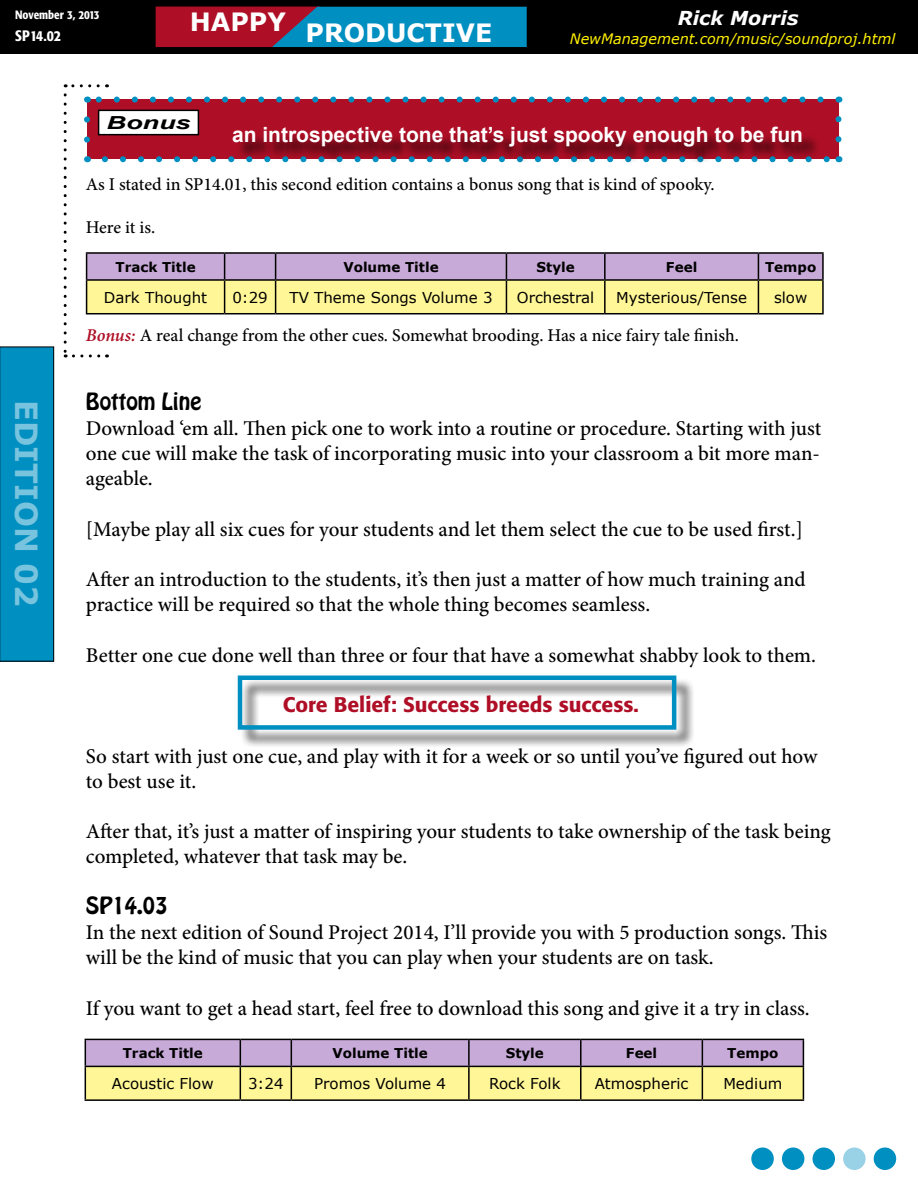
<style>
.page{position:relative;width:918px;height:1188px;background:#fff}
.page>*{position:absolute;margin:0;border:0;box-sizing:border-box;transform-origin:0 0}
.t1{font:700 30.6px "Verdana";color:#78c4de}
.t2{font:700 25.2px "Verdana";color:#fff}
.t3{font:500 21px/25.2px "Minion Pro";letter-spacing:-.005em;color:#000}
.t4{font:700 21px "Arial";color:#fff}
.t5{font:500 21px "Formata";color:#af0f26}
.t6{font:21px "Hobo Std";color:#000}
.t7{font:italic 700 19.2px "Verdana";color:#fff}
.t8{font:500 18px "Minion Pro";color:#000}
.t9{font:italic 700 18px "Arial";color:#000;scale:1.5 1}
.t10{font:15px "Verdana";color:#000}
.t11{font:500 condensed 15px "Formata";color:#fff}
.t12{font:italic 14.4px "Verdana";color:#fff200}
.t13{font:700 13.5px "Verdana";color:#000}
.t14{font:500 condensed 12px "Formata";color:#fff}
.s1{font-weight:600;font-style:italic;color:#af0f26}
</style>
<div class="page">
<div style="left:0;top:347px;width:54px;height:314px;background:#008fc1"></div>
<div style="left:0;top:347px;width:54px;height:314px;border:1px solid #000"></div>
<div style="left:240px;top:678px;width:455px;height:70px;background:#000;opacity:.75"></div>
<div style="left:238px;top:676px;width:438px;height:54px;border:4px solid #008fc1"></div>
<div style="left:87px;top:100px;width:751px;height:59px;background:#af0f26"></div>
<svg style="left:84px;top:119px;width:6px;height:24px"></svg>
<svg style="left:105px;top:156px;width:725px;height:6px"></svg>
<svg style="left:835px;top:110px;width:6px;height:29px"></svg>
<svg style="left:96px;top:97px;width:725px;height:6px"></svg>
<div style="left:235px;top:130px;width:585px;height:35px;background:#000;opacity:.75"></div>
<div style="left:99px;top:110px;width:99px;height:25px;background:#fff"></div>
<div style="left:98px;top:110px;width:101px;height:25px;border:2px solid #000"></div>
<svg style="left:85px;top:1039px;width:719px;height:60px;background:#decdad"></svg>
<hr style="left:85px;top:1066px;width:155px;height:1px;background:#000">
<hr style="left:85px;top:1067px;width:1px;height:32px;background:#000">
<hr style="left:240px;top:1066px;width:51px;height:1px;background:#000">
<hr style="left:240px;top:1067px;width:1px;height:32px;background:#000">
<hr style="left:291px;top:1066px;width:178px;height:1px;background:#000">
<hr style="left:291px;top:1067px;width:1px;height:32px;background:#000">
<hr style="left:469px;top:1066px;width:112px;height:1px;background:#000">
<hr style="left:468px;top:1067px;width:2px;height:32px;background:#000">
<hr style="left:581px;top:1066px;width:121px;height:1px;background:#000">
<hr style="left:580px;top:1067px;width:2px;height:32px;background:#000">
<hr style="left:702px;top:1066px;width:102px;height:1px;background:#000">
<hr style="left:702px;top:1067px;width:1px;height:32px;background:#000">
<hr style="left:803px;top:1067px;width:1px;height:32px;background:#000">
<hr style="left:85px;top:1099px;width:155px;height:2px;background:#000">
<hr style="left:240px;top:1099px;width:51px;height:2px;background:#000">
<hr style="left:291px;top:1099px;width:178px;height:2px;background:#000">
<hr style="left:469px;top:1099px;width:112px;height:2px;background:#000">
<hr style="left:581px;top:1099px;width:121px;height:2px;background:#000">
<hr style="left:702px;top:1099px;width:102px;height:2px;background:#000">
<svg style="left:65px;top:84px;width:33px;height:3px"></svg>
<svg style="left:64px;top:95px;width:3px;height:262px"></svg>
<svg style="left:73px;top:354px;width:34px;height:3px"></svg>
<div style="left:813px;top:1148px;width:22px;height:22px;background:#008fc1;border-radius:50%"></div>
<div style="left:843px;top:1148px;width:23px;height:22px;background:#99d2e6;border-radius:50%"></div>
<div style="left:782px;top:1148px;width:22px;height:22px;background:#008fc1;border-radius:50%"></div>
<div style="left:751px;top:1148px;width:23px;height:22px;background:#008fc1;border-radius:50%"></div>
<div style="left:874px;top:1148px;width:22px;height:22px;background:#008fc1;border-radius:50%"></div>
<hr style="left:86px;top:252px;width:139px;height:2px;background:#000">
<hr style="left:225px;top:252px;width:51px;height:2px;background:#000">
<hr style="left:276px;top:252px;width:230px;height:2px;background:#000">
<hr style="left:506px;top:252px;width:99px;height:2px;background:#000">
<hr style="left:605px;top:252px;width:153px;height:2px;background:#000">
<hr style="left:758px;top:252px;width:66px;height:2px;background:#000">
<svg style="left:86px;top:253px;width:737px;height:60px;background:#e2d0b0"></svg>
<hr style="left:822px;top:254px;width:2px;height:25px;background:#000">
<hr style="left:86px;top:279px;width:139px;height:2px;background:#000">
<hr style="left:86px;top:281px;width:1px;height:32px;background:#000">
<hr style="left:225px;top:279px;width:51px;height:2px;background:#000">
<hr style="left:224px;top:281px;width:1px;height:32px;background:#000">
<hr style="left:276px;top:279px;width:230px;height:2px;background:#000">
<hr style="left:275px;top:281px;width:1px;height:32px;background:#000">
<hr style="left:506px;top:279px;width:99px;height:2px;background:#000">
<hr style="left:506px;top:281px;width:1px;height:32px;background:#000">
<hr style="left:605px;top:279px;width:153px;height:2px;background:#000">
<hr style="left:604px;top:281px;width:2px;height:32px;background:#000">
<hr style="left:758px;top:279px;width:66px;height:2px;background:#000">
<hr style="left:758px;top:281px;width:1px;height:32px;background:#000">
<hr style="left:822px;top:281px;width:2px;height:32px;background:#000">
<hr style="left:86px;top:313px;width:139px;height:1px;background:#000">
<hr style="left:225px;top:313px;width:51px;height:1px;background:#000">
<hr style="left:276px;top:313px;width:230px;height:1px;background:#000">
<hr style="left:506px;top:313px;width:99px;height:1px;background:#000">
<hr style="left:605px;top:313px;width:153px;height:1px;background:#000">
<hr style="left:758px;top:313px;width:66px;height:1px;background:#000">
<div style="left:0;top:0;width:918px;height:54px;background:#000"></div>
<svg style="left:156px;top:7px;width:371px;height:40px;background:#415f87"></svg>
<p class="t14" style="left:15px;top:7px;width:86px">November 3, 2013</p>
<p class="t11" style="left:15px;top:27px;width:48px">SP14.02</p>
<p class="t2" style="left:190px;top:6px;width:98px">HAPPY</p>
<p class="t7" style="left:678px;top:6px;width:122px">Rick Morris</p>
<p class="t2" style="left:306px;top:17px;width:188px">PRODUCTIVE</p>
<p class="t12" style="left:570px;top:30px;width:327px">NewManagement.com/music/soundproj.html</p>
<p class="t9" style="left:107px;top:111px;width:57px">Bonus</p>
<p class="t4" style="left:232px;top:120px;width:572px">an introspective tone that’s just spooky enough to be fun</p>
<p class="t8" style="left:86px;top:172px;width:630px">As I stated in SP14.01, this second edition contains a bonus song that is kind of spooky.</p>
<p class="t8" style="left:86px;top:216px;width:71px">Here it is.</p>
<p class="t13" style="left:116px;top:258px;width:82px">Track Title</p>
<p class="t13" style="left:343px;top:258px;width:97px">Volume Title</p>
<p class="t13" style="left:537px;top:258px;width:40px">Style</p>
<p class="t13" style="left:666px;top:258px;width:33px">Feel</p>
<p class="t13" style="left:765px;top:258px;width:53px">Tempo</p>
<p class="t10" style="left:104px;top:288px;width:105px">Dark Thought</p>
<p class="t10" style="left:232px;top:288px;width:37px">0:29</p>
<p class="t10" style="left:289px;top:288px;width:205px">TV Theme Songs Volume 3</p>
<p class="t10" style="left:517px;top:288px;width:79px">Orchestral</p>
<p class="t10" style="left:616px;top:288px;width:132px">Mysterious/Tense</p>
<p class="t10" style="left:774px;top:288px;width:35px">slow</p>
<h1 class="t1" style="left:46px;top:400px;width:208px;rotate:90deg">Edition 02</h1>
<p class="t8" style="left:86px;top:324px;width:655px"><span class="s1">Bonus:</span> A real change from the other cues. Somewhat brooding. Has a nice fairy tale finish.</p>
<p class="t6" style="left:86px;top:387px;width:117px">Bottom Line</p>
<p class="t3" style="left:86px;top:416px;width:737px;text-align:justify">Download ‘em all. Then pick one to work into a routine or procedure. Starting with just one cue will make the task of incorporating music into your classroom a bit more man&shy;ageable.</p>
<p class="t3" style="left:86px;top:517px;width:719px">[Maybe play all six cues for your students and let them select the cue to be used first.]</p>
<p class="t3" style="left:86px;top:567px;width:721px">After an introduction to the students, it’s then just a matter of how much training and practice will be required so that the whole thing becomes seamless.</p>
<p class="t3" style="left:86px;top:643px;width:732px">Better one cue done well than three or four that have a somewhat shabby look to them.</p>
<p class="t5" style="left:283px;top:692px;width:358px">Core Belief: Success breeds success.</p>
<p class="t3" style="left:86px;top:743px;width:733px">So start with just one cue, and play with it for a week or so until you’ve figured out how to best use it.</p>
<p class="t3" style="left:86px;top:819px;width:746px">After that, it’s just a matter of inspiring your students to take ownership of the task being completed, whatever that task may be.</p>
<p class="t6" style="left:86px;top:891px;width:83px">SP14.03</p>
<p class="t3" style="left:86px;top:920px;width:743px">In the next edition of Sound Project 2014, I’ll provide you with 5 production songs. This will be the kind of music that you can play when your students are on task.</p>
<p class="t3" style="left:86px;top:995px;width:725px">If you want to get a head start, feel free to download this song and give it a try in class.</p>
<p class="t13" style="left:123px;top:1045px;width:82px">Track Title</p>
<p class="t13" style="left:332px;top:1045px;width:97px">Volume Title</p>
<p class="t13" style="left:506px;top:1045px;width:40px">Style</p>
<p class="t13" style="left:626px;top:1045px;width:33px">Feel</p>
<p class="t13" style="left:727px;top:1045px;width:53px">Tempo</p>
<p class="t10" style="left:112px;top:1074px;width:103px">Acoustic Flow</p>
<p class="t10" style="left:248px;top:1074px;width:37px">3:24</p>
<p class="t10" style="left:314px;top:1074px;width:133px">Promos Volume 4</p>
<p class="t10" style="left:489px;top:1074px;width:73px">Rock Folk</p>
<p class="t10" style="left:595px;top:1074px;width:95px">Atmospheric</p>
<p class="t10" style="left:723px;top:1074px;width:61px">Medium</p>
</div>
